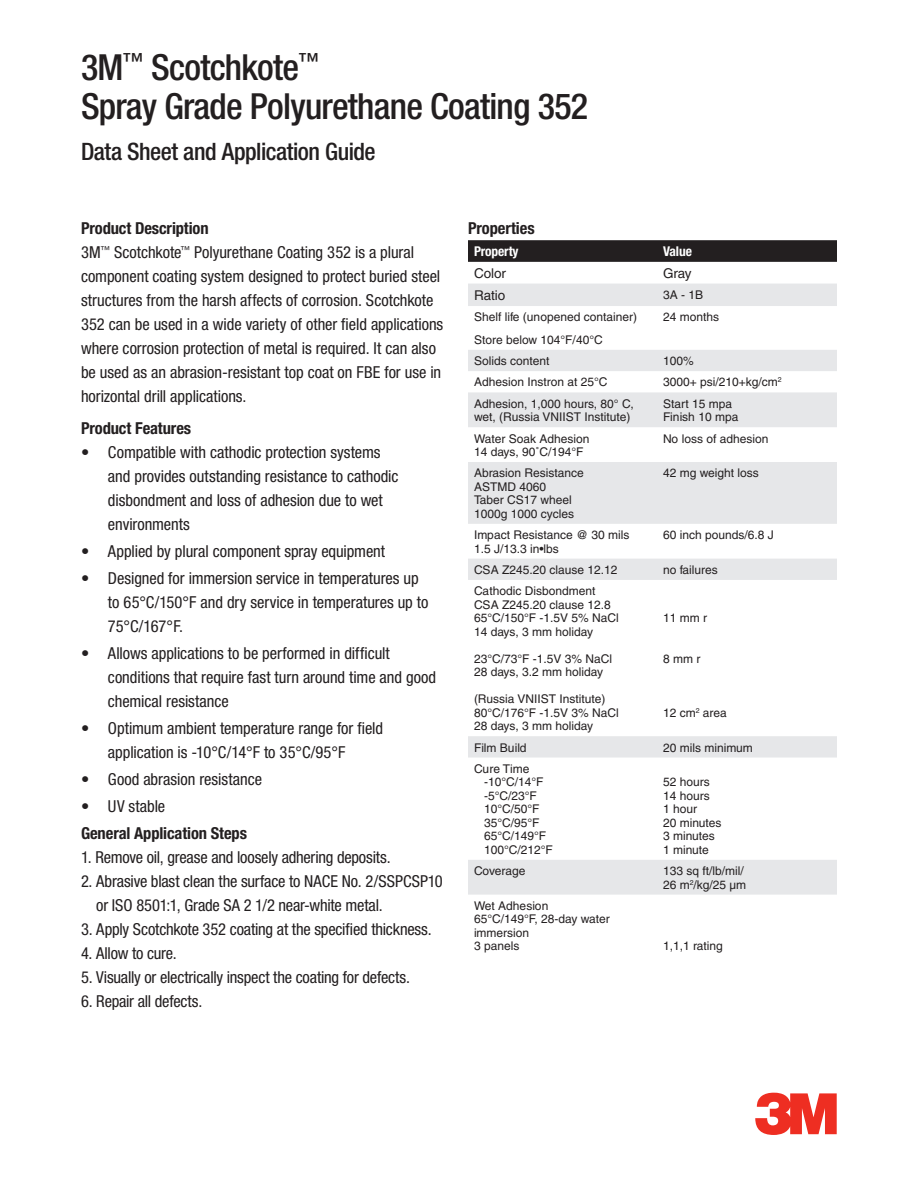
<style>
.page{position:relative;width:918px;height:1188px;background:#fff}
.page>*{position:absolute;margin:0;border:0;box-sizing:border-box;transform-origin:0 0}
.t1{font:57px "Logo 3 Mv 3 tt";color:#ee2e22}
.t2{font:500 condensed 36px/39.3px "Helvetica Neue LT Std";letter-spacing:-.02em;color:#231f20}
.t3{font:500 condensed 24px "Helvetica Neue LT Std";letter-spacing:-.02em;color:#231f20}
.t4{font:condensed 16.5px/24px "Helvetica Neue LT Std";letter-spacing:-.005em;color:#231f20}
.t5{font:700 condensed 16.5px "Helvetica Neue LT Std";letter-spacing:-.005em;color:#231f20}
.t6{font:13.5px "Helvetica";letter-spacing:-.005em;color:#231f20}
.t7{font:700 condensed 13.5px "Helvetica Neue LT Std";letter-spacing:-.01em;color:#fff}
.t8{font:12px/13.5px "Helvetica";color:#231f20}
.s1{font-weight:700}
</style>
<div class="page">
<svg style="left:468px;top:240px;width:369px;height:22px;background:#262223"></svg>
<svg style="left:468px;top:284px;width:369px;height:611px"></svg>
<h2 class="t2" style="left:81px;top:47px;width:509px">3M<sup>™</sup> Scotchkote<sup>™<br></sup>Spray Grade Polyurethane Coating 352</h2>
<h3 class="t3" style="left:81px;top:137px;width:296px">Data Sheet and Application Guide</h3>
<p class="t4" style="left:81px;top:216px;width:364px"><span class="s1">Product Description<br></span>3M<sup>™</sup> Scotchkote<sup>™</sup> Polyurethane Coating 352 is a plural component coating system designed to protect buried steel structures from the harsh affects of corrosion. Scotchkote 352 can be used in a wide variety of other field applications where corrosion protection of metal is required. It can also be used as an abrasion-resistant top coat on FBE for use in horizontal drill applications.</p>
<p class="t5" style="left:81px;top:418px;width:112px">Product Features</p>
<p class="t4" style="left:108px;top:440px;width:292px;text-indent:-27px">• Compatible with cathodic protection systems and provides outstanding resistance to cathodic disbondment and loss of adhesion due to wet environments</p>
<p class="t4" style="left:81px;top:539px;width:306px">• Applied by plural component spray equipment</p>
<p class="t4" style="left:108px;top:566px;width:322px;text-indent:-27px">• Designed for immersion service in temperatures up to 65°C/150°F and dry service in temperatures up to<br>75°C/167°F.</p>
<p class="t4" style="left:108px;top:641px;width:330px;text-indent:-27px">• Allows applications to be performed in difficult conditions that require fast turn around time and good chemical resistance</p>
<p class="t4" style="left:108px;top:716px;width:277px;text-indent:-27px">• Optimum ambient temperature range for field application is -10°C/14°F to 35°C/95°F</p>
<p class="t4" style="left:81px;top:767px;width:183px">• Good abrasion resistance</p>
<p class="t4" style="left:81px;top:794px;width:86px">• UV stable</p>
<p class="t5" style="left:81px;top:823px;width:168px">General Application Steps</p>
<p class="t4" style="left:81px;top:845px;width:311px">1. Remove oil, grease and loosely adhering deposits.</p>
<p class="t4" style="left:96px;top:869px;width:348px;text-indent:-15px">2. Abrasive blast clean the surface to NACE No. 2/SSPCSP10 or ISO 8501:1, Grade SA 2 1/2 near-white metal.</p>
<p class="t4" style="left:81px;top:917px;width:352px">3. Apply Scotchkote 352 coating at the specified thickness.</p>
<p class="t4" style="left:81px;top:941px;width:97px">4. Allow to cure.</p>
<p class="t4" style="left:81px;top:965px;width:330px">5. Visually or electrically inspect the coating for defects.</p>
<p class="t4" style="left:81px;top:989px;width:123px">6. Repair all defects.</p>
<p class="t5" style="left:468px;top:218px;width:68px">Properties</p>
<p class="t7" style="left:474px;top:243px;width:46px">Property</p>
<p class="t7" style="left:663px;top:243px;width:30px">Value</p>
<p class="t6" style="left:474px;top:265px;width:33px">Color</p>
<p class="t6" style="left:663px;top:265px;width:30px">Gray</p>
<p class="t6" style="left:474px;top:287px;width:33px">Ratio</p>
<p class="t8" style="left:663px;top:288px;width:42px">3A - 1B</p>
<p class="t8" style="left:474px;top:306px;width:165px;line-height:22.5px">Shelf life (unopened container)<br>Store below 104°F/40°C</p>
<p class="t8" style="left:663px;top:310px;width:58px">24 months</p>
<p class="t8" style="left:474px;top:354px;width:77px">Solids content</p>
<p class="t8" style="left:663px;top:354px;width:32px">100%</p>
<p class="t8" style="left:474px;top:375px;width:135px">Adhesion Instron at 25°C</p>
<p class="t8" style="left:663px;top:375px;width:120px">3000+ psi/210+kg/cm<sup>2</sup></p>
<p class="t8" style="left:474px;top:397px;width:161px">Adhesion, 1,000 hours, 80° C, wet, (Russia VNIIST Institute)</p>
<p class="t8" style="left:663px;top:397px;width:77px">Start 15 mpa<br>Finish 10 mpa</p>
<p class="t8" style="left:474px;top:432px;width:117px">Water Soak Adhesion<br>14 days, 90˚C/194°F</p>
<p class="t8" style="left:663px;top:432px;width:107px">No loss of adhesion</p>
<p class="t8" style="left:474px;top:466px;width:111px">Abrasion Resistance<br>ASTMD 4060<br>Taber CS17 wheel<br>1000g 1000 cycles</p>
<p class="t8" style="left:663px;top:466px;width:97px">42 mg weight loss</p>
<p class="t8" style="left:474px;top:528px;width:157px">Impact Resistance @ 30 mils<br>1.5 J/13.3 in•lbs</p>
<p class="t8" style="left:663px;top:528px;width:112px">60 inch pounds/6.8 J</p>
<p class="t8" style="left:474px;top:563px;width:145px">CSA Z245.20 clause 12.12</p>
<p class="t8" style="left:663px;top:563px;width:56px">no failures</p>
<p class="t8" style="left:474px;top:584px;width:146px">Cathodic Disbondment<br>CSA Z245.20 clause 12.8<br>65°C/150°F -1.5V 5% NaCl<br>14 days, 3 mm holiday</p>
<p class="t8" style="left:474px;top:652px;width:140px">23°C/73°F -1.5V 3% NaCl<br>28 days, 3.2 mm holiday</p>
<p class="t8" style="left:474px;top:692px;width:146px">(Russia VNIIST Institute)<br>80°C/176°F -1.5V 3% NaCl<br>28 days, 3 mm holiday</p>
<p class="t8" style="left:663px;top:611px;width:46px">11 mm r</p>
<p class="t8" style="left:663px;top:652px;width:39px">8 mm r</p>
<p class="t8" style="left:663px;top:706px;width:65px">12 cm<sup>2</sup> area</p>
<p class="t8" style="left:474px;top:741px;width:54px">Film Build</p>
<p class="t8" style="left:663px;top:741px;width:91px">20 mils minimum</p>
<p class="t8" style="left:484px;top:762px;width:70px;text-indent:-10px">Cure Time -10°C/14°F -5°C/23°F<br>10°C/50°F<br>35°C/95°F<br>65°C/149°F<br>100°C/212°F</p>
<p class="t8" style="left:663px;top:775px;width:60px">52 hours<br>14 hours<br>1 hour<br>20 minutes<br>3 minutes<br>1 minute</p>
<p class="t8" style="left:474px;top:864px;width:53px">Coverage</p>
<p class="t8" style="left:663px;top:864px;width:85px">133 sq ft/lb/mil/<br>26 m<sup>2</sup>/kg/25 μm</p>
<p class="t8" style="left:474px;top:899px;width:137px">Wet Adhesion<br>65°C/149°F, 28-day water immersion<br>3 panels</p>
<p class="t8" style="left:663px;top:939px;width:61px">1,1,1 rating</p>
<h1 class="t1" style="left:754px;top:1081px;width:84px">3</h1>
</div>
